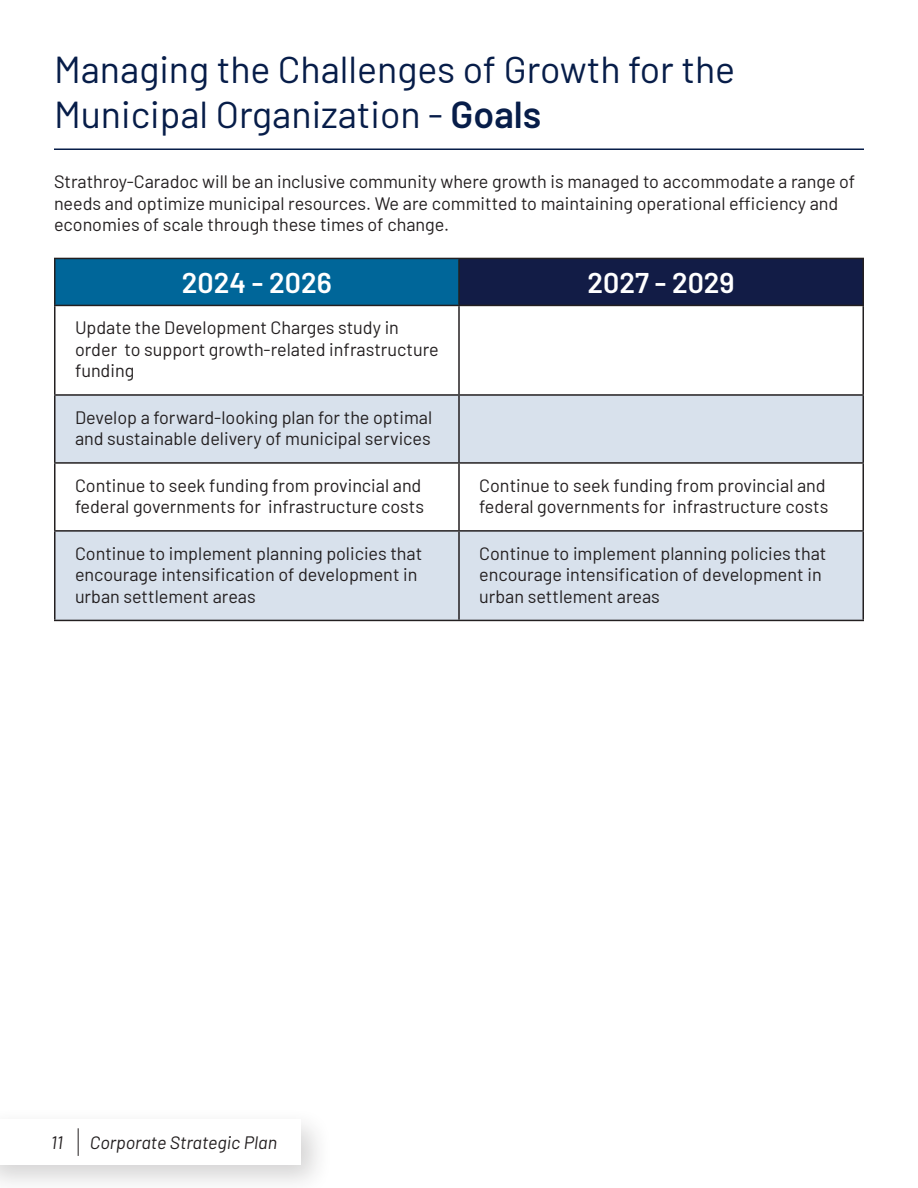
<style>
.page{position:relative;width:918px;height:1188px;background:#fff}
.page>*{position:absolute;margin:0;border:0;box-sizing:border-box;transform-origin:0 0}
.t1{font:37.5px/45px "Barlow";color:#071d49}
.t2{font:600 28.5px "Barlow";color:#fff}
.Paragraph_Style_1{font:18px/21.6px "Barlow";color:#231f20}
.t3{font:italic 18px "Barlow";color:#231f20}
.s1{font-weight:600}
</style>
<div class="page">
<div style="left:0;top:1107px;width:334px;height:81px;background:#231f20;opacity:.2"></div>
<div style="left:0;top:1119px;width:300px;height:46px;background:#fff"></div>
<svg style="left:78px;top:1128px;width:1px;height:28px"></svg>
<hr style="left:54px;top:148px;width:810px;height:2px;background:#071d49">
<div style="left:55px;top:258px;width:404px;height:47px;background:#069"></div>
<div style="left:459px;top:258px;width:404px;height:47px;background:#121c46"></div>
<svg style="left:56px;top:306px;width:806px;height:1px"></svg>
<svg style="left:56px;top:396px;width:806px;height:224px;fill:#d8e1ec"></svg>
<hr style="left:54px;top:258px;width:405px;height:1px;background:#231f20">
<hr style="left:54px;top:259px;width:2px;height:46px;background:#231f20">
<hr style="left:459px;top:258px;width:405px;height:1px;background:#231f20">
<hr style="left:458px;top:259px;width:2px;height:46px;background:#231f20">
<hr style="left:862px;top:259px;width:2px;height:46px;background:#231f20">
<hr style="left:54px;top:305px;width:405px;height:1px;background:#231f20">
<hr style="left:54px;top:306px;width:2px;height:88px;background:#231f20">
<hr style="left:459px;top:305px;width:405px;height:1px;background:#231f20">
<hr style="left:458px;top:306px;width:2px;height:88px;background:#231f20">
<hr style="left:862px;top:306px;width:2px;height:88px;background:#231f20">
<hr style="left:54px;top:394px;width:405px;height:2px;background:#231f20">
<hr style="left:54px;top:396px;width:2px;height:66px;background:#231f20">
<hr style="left:459px;top:394px;width:405px;height:2px;background:#231f20">
<hr style="left:458px;top:396px;width:2px;height:66px;background:#231f20">
<hr style="left:862px;top:396px;width:2px;height:66px;background:#231f20">
<hr style="left:54px;top:462px;width:405px;height:2px;background:#231f20">
<hr style="left:54px;top:464px;width:2px;height:66px;background:#231f20">
<hr style="left:459px;top:462px;width:405px;height:2px;background:#231f20">
<hr style="left:458px;top:464px;width:2px;height:66px;background:#231f20">
<hr style="left:862px;top:464px;width:2px;height:66px;background:#231f20">
<hr style="left:54px;top:530px;width:405px;height:2px;background:#231f20">
<hr style="left:54px;top:532px;width:2px;height:88px;background:#231f20">
<hr style="left:459px;top:530px;width:405px;height:2px;background:#231f20">
<hr style="left:458px;top:532px;width:2px;height:88px;background:#231f20">
<hr style="left:862px;top:532px;width:2px;height:88px;background:#231f20">
<hr style="left:54px;top:620px;width:405px;height:1px;background:#231f20">
<hr style="left:459px;top:620px;width:405px;height:1px;background:#231f20">
<p class="t1" style="left:54px;top:44px;width:683px">Managing the Challenges of Growth for the<br>Municipal Organization - <span class="s1">Goals</span></p>
<p class="Paragraph_Style_1" style="left:54px;top:169px;width:803px">Strathroy-Caradoc will be an inclusive community where growth is managed to accommodate a range of needs and optimize municipal resources. We are committed to maintaining operational efficiency and economies of scale through these times of change.</p>
<p class="t2" style="left:182px;top:262px;width:151px">2024 - 2026</p>
<p class="t2" style="left:588px;top:262px;width:149px">2027 - 2029</p>
<p class="Paragraph_Style_1" style="left:75px;top:316px;width:365px">Update the Development Charges study in order to support growth-related infrastructure funding</p>
<p class="Paragraph_Style_1" style="left:75px;top:405px;width:359px">Develop a forward-looking plan for the optimal and sustainable delivery of municipal services</p>
<p class="Paragraph_Style_1" style="left:75px;top:473px;width:351px">Continue to seek funding from provincial and federal governments for infrastructure costs</p>
<p class="Paragraph_Style_1" style="left:479px;top:473px;width:351px">Continue to seek funding from provincial and federal governments for infrastructure costs</p>
<p class="Paragraph_Style_1" style="left:75px;top:541px;width:349px">Continue to implement planning policies that encourage intensification of development in urban settlement areas</p>
<p class="Paragraph_Style_1" style="left:479px;top:541px;width:349px">Continue to implement planning policies that encourage intensification of development in urban settlement areas</p>
<p class="t3" style="left:51px;top:1129px;width:14px">11</p>
<p class="t3" style="left:90px;top:1129px;width:189px">Corporate Strategic Plan</p>
</div>
